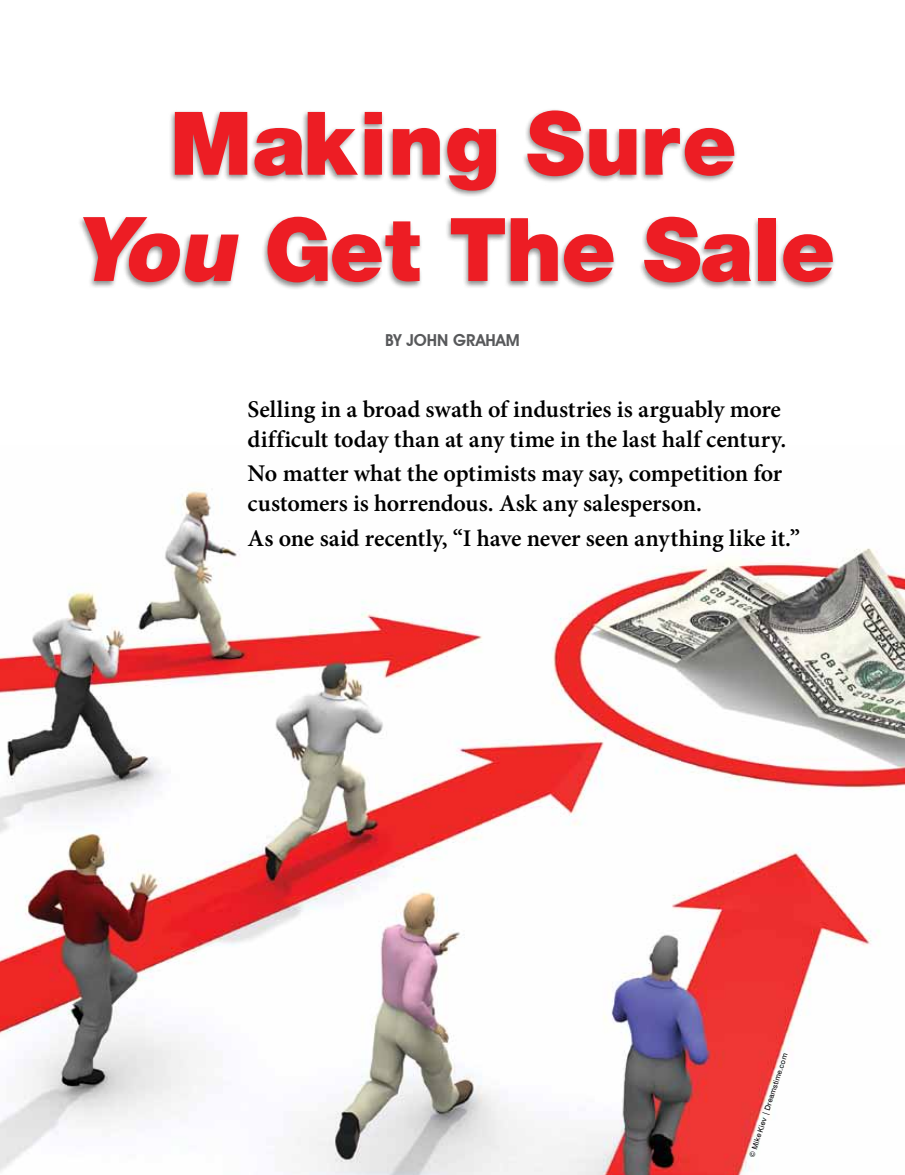
<style>
.page{position:relative;width:905px;height:1175px;background:#fff}
.page>*{position:absolute;margin:0;border:0;box-sizing:border-box;transform-origin:0 0}
.t1{font:87px/106.2px "Context Reprise Black SSK";color:#ed1d24;text-align:center}
.t2{font:600 24px/30px "Minion Pro";letter-spacing:-.005em;color:#000}
.t3{font:600 16.5px "Avant Garde IT Cby BT";color:#58595b}
.t4{font:7.5px "Swiss 721 BT";color:#000}
.s1{font-style:italic;font-size:88.5px}
</style>
<div class="page">
<img style="left:0;top:491px;width:904px;height:683px">
<div style="left:77px;top:108px;width:759px;height:182px;background:#000;opacity:.45"></div>
<h1 class="t1" style="left:70px;top:90px;width:765px">Making Sure<br><span class="s1">You</span> Get The Sale</h1>
<p class="t3" style="left:385px;top:330px;width:136px">BY JOHN GRAHAM</p>
<p class="t2" style="left:248px;top:394px;width:540px">Selling in a broad swath of industries is arguably more difficult today than at any time in the last half century.</p>
<p class="t2" style="left:248px;top:458px;width:536px">No matter what the optimists may say, competition for customers is horrendous. Ask any salesperson.</p>
<p class="t2" style="left:248px;top:523px;width:554px">As one said recently, “I have never seen anything like it.”</p>
<p class="t4" style="left:747px;top:1155px;width:111px;rotate:-72deg">© Mike Kiev | Dreamstime.com</p>
</div>
